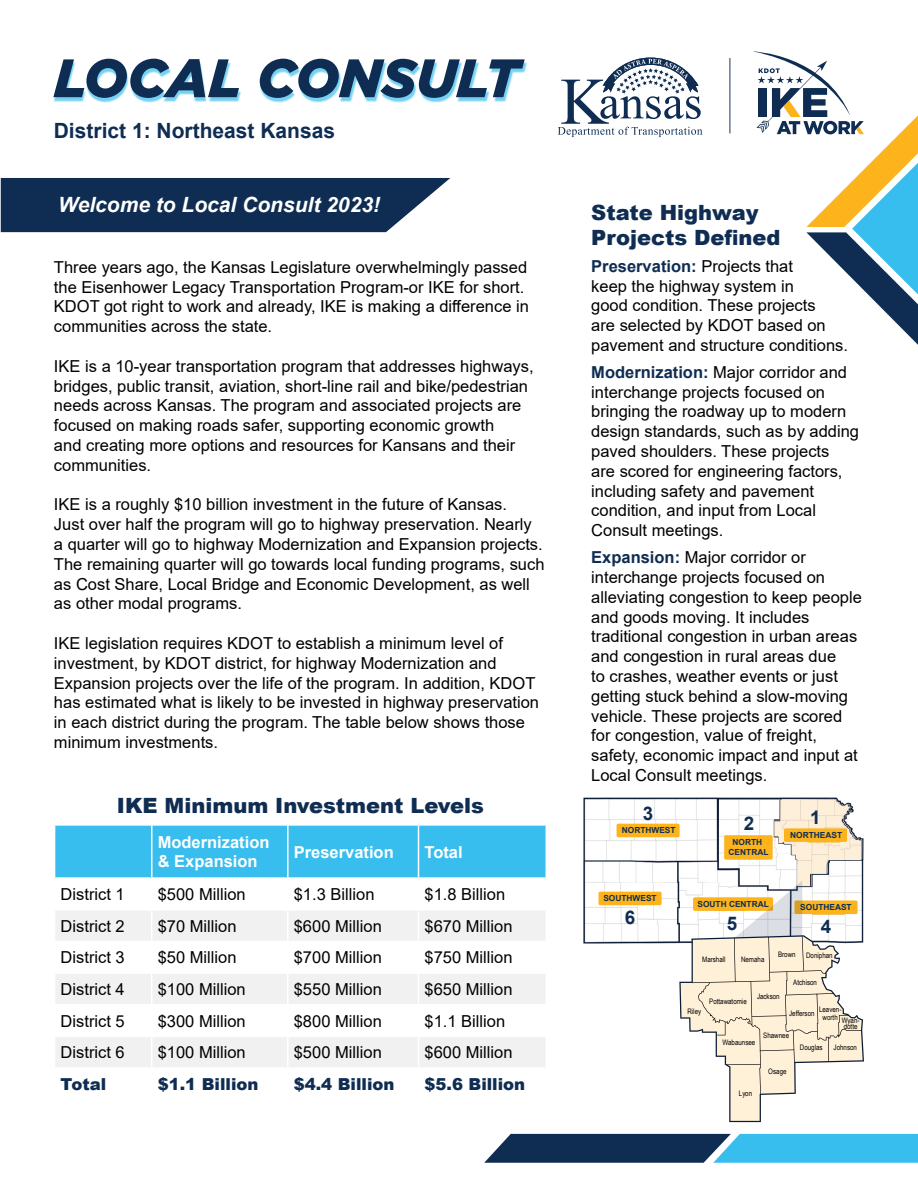
<style>
.page{position:relative;width:918px;height:1188px;background:#fff}
.page>*{position:absolute;margin:0;border:0;box-sizing:border-box;transform-origin:0 0}
.t1{font:italic 900 54px "Gotham";color:#0f2d52}
.t2{font:900 21px/25.2px "Arial";color:#0f2d52}
.t3{font:italic 700 21px "Arial";color:#fff}
.t4{font:700 21px "Arial";color:#0f2d52}
.t5{font:700 18.75px "Arial";color:#0f2d52}
.t6{font:16.5px/19.8px "Arial";color:#000}
.t7{font:700 16.5px/19.8px "Arial";color:#fff}
.t8{font:900 16.5px "Arial";color:#0f2d52}
.t9{font:700 8.4px/10.1px "Arial";color:#0f2d52;text-align:center}
.t10{font:7.5px/6.3px "Arial Narrow";color:#000}
.s1{font-weight:700;color:#0f2d52}
</style>
<div class="page">
<svg style="left:484px;top:1134px;width:434px;height:29px;background:#2f78a0"></svg>
<img style="left:583px;top:797px;width:281px;height:147px">
<div style="left:598px;top:892px;width:64px;height:13px;background:#fcb31c;border-radius:2px"></div>
<div style="left:617px;top:824px;width:63px;height:13px;background:#fcb31c;border-radius:2px"></div>
<div style="left:724px;top:835px;width:49px;height:25px;background:#fcb31c;border-radius:2px"></div>
<img style="left:774px;top:799px;width:66px;height:65px">
<img style="left:840px;top:804px;width:22px;height:56px">
<img style="left:797px;top:864px;width:31px;height:17px">
<div style="left:784px;top:828px;width:63px;height:14px;background:#fcb31c;border-radius:2px"></div>
<svg style="left:679px;top:881px;width:185px;height:241px"></svg>
<div style="left:55px;top:826px;width:491px;height:51px;background:#37bdee"></div>
<svg style="left:56px;top:911px;width:489px;height:93px;fill:#f1f1f2"></svg>
<div style="left:56px;top:1037px;width:489px;height:30px;background:#f1f1f2"></div>
<hr style="left:151px;top:826px;width:1px;height:51px;background:#fff">
<hr style="left:151px;top:911px;width:1px;height:30px;background:#fff">
<hr style="left:151px;top:942px;width:1px;height:30px;background:#fff">
<hr style="left:151px;top:974px;width:1px;height:30px;background:#fff">
<hr style="left:151px;top:1037px;width:1px;height:30px;background:#fff">
<hr style="left:287px;top:826px;width:2px;height:51px;background:#fff">
<hr style="left:287px;top:911px;width:2px;height:30px;background:#fff">
<hr style="left:287px;top:942px;width:2px;height:30px;background:#fff">
<hr style="left:287px;top:974px;width:2px;height:30px;background:#fff">
<hr style="left:287px;top:1037px;width:2px;height:30px;background:#fff">
<hr style="left:418px;top:826px;width:1px;height:51px;background:#fff">
<hr style="left:418px;top:911px;width:1px;height:30px;background:#fff">
<hr style="left:418px;top:942px;width:1px;height:30px;background:#fff">
<hr style="left:418px;top:974px;width:1px;height:30px;background:#fff">
<hr style="left:418px;top:1037px;width:1px;height:30px;background:#fff">
<hr style="left:54px;top:941px;width:98px;height:1px;background:#fff">
<hr style="left:152px;top:941px;width:136px;height:1px;background:#fff">
<hr style="left:288px;top:941px;width:131px;height:1px;background:#fff">
<hr style="left:418px;top:941px;width:129px;height:1px;background:#fff">
<hr style="left:54px;top:972px;width:98px;height:2px;background:#fff">
<hr style="left:152px;top:972px;width:136px;height:2px;background:#fff">
<hr style="left:288px;top:972px;width:131px;height:2px;background:#fff">
<hr style="left:418px;top:972px;width:129px;height:2px;background:#fff">
<svg style="left:1px;top:178px;width:449px;height:54px;background:#1f3b5e"></svg>
<hr style="left:729px;top:58px;width:1px;height:76px;background:#0f2d52">
<svg style="left:753px;top:51px;width:165px;height:294px"></svg>
<svg style="left:558px;top:58px;width:144px;height:79px"></svg>
<div style="left:53px;top:61px;width:474px;height:42px;background:#37bdee;opacity:.7"></div>
<h1 class="t1" style="left:54px;top:41px;width:467px">LOCAL CONSULT</h1>
<p class="t4" style="left:54px;top:116px;width:283px">District 1: Northeast Kansas</p>
<p class="t3" style="left:58px;top:191px;width:323px">Welcome to Local Consult 2023!</p>
<p class="t6" style="left:54px;top:257px;width:476px">Three years ago, the Kansas Legislature overwhelmingly passed the Eisenhower Legacy Transportation Program-or IKE for short.<br>KDOT got right to work and already, IKE is making a difference in communities across the state.</p>
<p class="t6" style="left:54px;top:356px;width:481px">IKE is a 10-year transportation program that addresses highways, bridges, public transit, aviation, short-line rail and bike/pedestrian needs across Kansas. The program and associated projects are focused on making roads safer, supporting economic growth<br>and creating more options and resources for Kansans and their communities.</p>
<p class="t6" style="left:54px;top:495px;width:492px">IKE is a roughly $10 billion investment in the future of Kansas.<br>Just over half the program will go to highway preservation. Nearly a quarter will go to highway Modernization and Expansion projects.<br>The remaining quarter will go towards local funding programs, such as Cost Share, Local Bridge and Economic Development, as well as other modal programs.</p>
<p class="t6" style="left:54px;top:633px;width:487px">IKE legislation requires KDOT to establish a minimum level of investment, by KDOT district, for highway Modernization and Expansion projects over the life of the program. In addition, KDOT has estimated what is likely to be invested in highway preservation in each district during the program. The table below shows those minimum investments.</p>
<p class="t2" style="left:117px;top:792px;width:369px">IKE Minimum Investment Levels</p>
<p class="t7" style="left:158px;top:832px;width:113px">Modernization &amp; Expansion</p>
<p class="t7" style="left:294px;top:842px;width:101px">Preservation</p>
<p class="t7" style="left:424px;top:842px;width:40px">Total</p>
<p class="t6" style="left:61px;top:884px;width:66px">District 1</p>
<p class="t6" style="left:158px;top:884px;width:90px">$500 Million</p>
<p class="t6" style="left:294px;top:884px;width:82px">$1.3 Billion</p>
<p class="t6" style="left:424px;top:884px;width:82px">$1.8 Billion</p>
<p class="t6" style="left:61px;top:916px;width:66px">District 2</p>
<p class="t6" style="left:158px;top:916px;width:80px">$70 Million</p>
<p class="t6" style="left:294px;top:916px;width:90px">$600 Million</p>
<p class="t6" style="left:424px;top:916px;width:90px">$670 Million</p>
<p class="t6" style="left:61px;top:947px;width:66px">District 3</p>
<p class="t6" style="left:158px;top:947px;width:80px">$50 Million</p>
<p class="t6" style="left:294px;top:947px;width:90px">$700 Million</p>
<p class="t6" style="left:424px;top:947px;width:90px">$750 Million</p>
<p class="t6" style="left:61px;top:979px;width:66px">District 4</p>
<p class="t6" style="left:158px;top:979px;width:90px">$100 Million</p>
<p class="t6" style="left:294px;top:979px;width:90px">$550 Million</p>
<p class="t6" style="left:424px;top:979px;width:90px">$650 Million</p>
<p class="t6" style="left:61px;top:1011px;width:66px">District 5</p>
<p class="t6" style="left:158px;top:1011px;width:90px">$300 Million</p>
<p class="t6" style="left:294px;top:1011px;width:90px">$800 Million</p>
<p class="t6" style="left:424px;top:1011px;width:82px">$1.1 Billion</p>
<p class="t6" style="left:61px;top:1043px;width:66px">District 6</p>
<p class="t6" style="left:158px;top:1043px;width:90px">$100 Million</p>
<p class="t6" style="left:294px;top:1043px;width:90px">$500 Million</p>
<p class="t6" style="left:424px;top:1043px;width:90px">$600 Million</p>
<p class="t8" style="left:61px;top:1072px;width:47px">Total</p>
<p class="t8" style="left:158px;top:1072px;width:102px">$1.1 Billion</p>
<p class="t8" style="left:294px;top:1072px;width:102px">$4.4 Billion</p>
<p class="t8" style="left:424px;top:1072px;width:102px">$5.6 Billion</p>
<p class="t2" style="left:591px;top:199px;width:191px">State Highway<br>Projects Defined</p>
<p class="t6" style="left:591px;top:256px;width:258px"><span class="s1">Preservation:</span> Projects that<br>keep the highway system in<br>good condition. These projects<br>are selected by KDOT based on pavement and structure conditions.</p>
<p class="t6" style="left:591px;top:362px;width:269px"><span class="s1">Modernization:</span> Major corridor and interchange projects focused on bringing the roadway up to modern design standards, such as by adding paved shoulders. These projects<br>are scored for engineering factors, including safety and pavement condition, and input from Local<br>Consult meetings.</p>
<p class="t6" style="left:591px;top:547px;width:272px"><span class="s1">Expansion:</span> Major corridor or interchange projects focused on alleviating congestion to keep people and goods moving. It includes traditional congestion in urban areas and congestion in rural areas due<br>to crashes, weather events or just getting stuck behind a slow-moving vehicle. These projects are scored for congestion, value of freight, safety, economic impact and input at Local Consult meetings.</p>
<p class="t5" style="left:643px;top:800px;width:12px">3</p>
<p class="t9" style="left:622px;top:825px;width:55px">NORTHWEST</p>
<p class="t5" style="left:744px;top:811px;width:12px">2</p>
<p class="t9" style="left:729px;top:837px;width:41px">NORTH<br>CENTRAL</p>
<p class="t5" style="left:810px;top:804px;width:12px">1</p>
<p class="t9" style="left:790px;top:830px;width:53px">NORTHEAST</p>
<p class="t9" style="left:603px;top:894px;width:55px">SOUTHWEST</p>
<p class="t5" style="left:625px;top:904px;width:12px">6</p>
<p class="t9" style="left:697px;top:899px;width:73px">SOUTH CENTRAL</p>
<p class="t5" style="left:727px;top:911px;width:12px">5</p>
<p class="t10" style="left:702px;top:956px;width:25px">Marshall</p>
<p class="t10" style="left:741px;top:956px;width:25px">Nemaha</p>
<p class="t9" style="left:800px;top:902px;width:53px">SOUTHEAST</p>
<p class="t5" style="left:821px;top:913px;width:12px">4</p>
<p class="t10" style="left:778px;top:951px;width:19px">Brown</p>
<p class="t10" style="left:806px;top:952px;width:28px">Doniphan</p>
<p class="t10" style="left:793px;top:979px;width:25px">Atchison</p>
<p class="t10" style="left:687px;top:1008px;width:15px">Riley</p>
<p class="t10" style="left:757px;top:993px;width:24px">Jackson</p>
<p class="t10" style="left:763px;top:1032px;width:27px">Shawnee</p>
<p class="t10" style="left:709px;top:998px;width:39px">Pottawatomie</p>
<p class="t10" style="left:723px;top:1039px;width:34px">Wabaunsee</p>
<p class="t10" style="left:789px;top:1010px;width:54px">Jefferson Leaven-</p>
<p class="t10" style="left:823px;top:1014px;width:17px">worth</p>
<p class="t10" style="left:842px;top:1017px;width:19px">Wyan&shy;dotte</p>
<p class="t10" style="left:800px;top:1044px;width:24px">Douglas</p>
<p class="t10" style="left:834px;top:1044px;width:25px">Johnson</p>
<p class="t10" style="left:739px;top:1090px;width:15px">Lyon</p>
<p class="t10" style="left:768px;top:1068px;width:20px">Osage</p>
</div>
